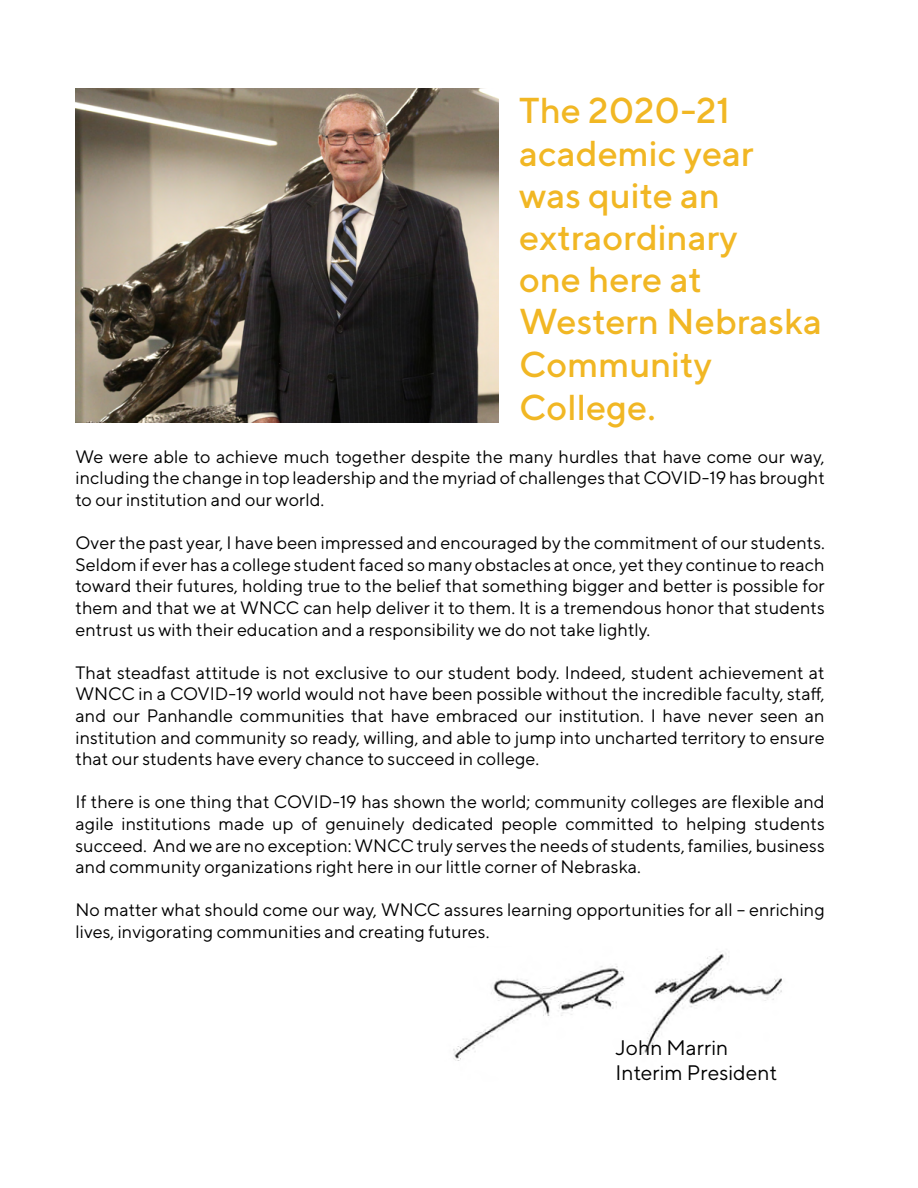
<style>
.page{position:relative;width:918px;height:1188px;background:#fff}
.page>*{position:absolute;margin:0;border:0;box-sizing:border-box;transform-origin:0 0}
.t1{font:500 36px/42.3px "TT Norms";color:#f1b724}
.t2{font:21px "TT Norms";color:#000}
.t3{font:18px/21.6px "TT Norms";color:#000;text-align:justify}
</style>
<div class="page">
<img style="left:453px;top:953px;width:329px;height:108px">
<img style="left:76px;top:89px;width:423px;height:333px">
<p class="t1" style="left:519px;top:89px;width:304px">The 2020-21 academic year was quite an extraordinary<br>one here at<br>Western Nebraska<br>Community<br>College.</p>
<p class="t3" style="left:76px;top:445px;width:751px">We were able to achieve much together despite the many hurdles that have come our way, including the change in top leadership and the myriad of challenges that COVID-19 has brought to our institution and our world.</p>
<p class="t3" style="left:76px;top:532px;width:751px">Over the past year, I have been impressed and encouraged by the commitment of our students.<br>Seldom if ever has a college student faced so many obstacles at once, yet they continue to reach toward their futures, holding true to the belief that something bigger and better is possible for them and that we at WNCC can help deliver it to them. It is a tremendous honor that students entrust us with their education and a responsibility we do not take lightly.</p>
<p class="t3" style="left:76px;top:661px;width:751px">That steadfast attitude is not exclusive to our student body. Indeed, student achievement at WNCC in a COVID-19 world would not have been possible without the incredible faculty, staff, and our Panhandle communities that have embraced our institution. I have never seen an institution and community so ready, willing, and able to jump into uncharted territory to ensure that our students have every chance to succeed in college.</p>
<p class="t3" style="left:76px;top:791px;width:751px">If there is one thing that COVID-19 has shown the world; community colleges are flexible and agile institutions made up of genuinely dedicated people committed to helping students succeed. And we are no exception: WNCC truly serves the needs of students, families, business and community organizations right here in our little corner of Nebraska.</p>
<p class="t3" style="left:76px;top:899px;width:751px">No matter what should come our way, WNCC assures learning opportunities for all – enriching lives, invigorating communities and creating futures.</p>
<p class="t2" style="left:616px;top:1035px;width:114px">John Marrin</p>
<p class="t2" style="left:616px;top:1060px;width:163px">Interim President</p>
</div>
